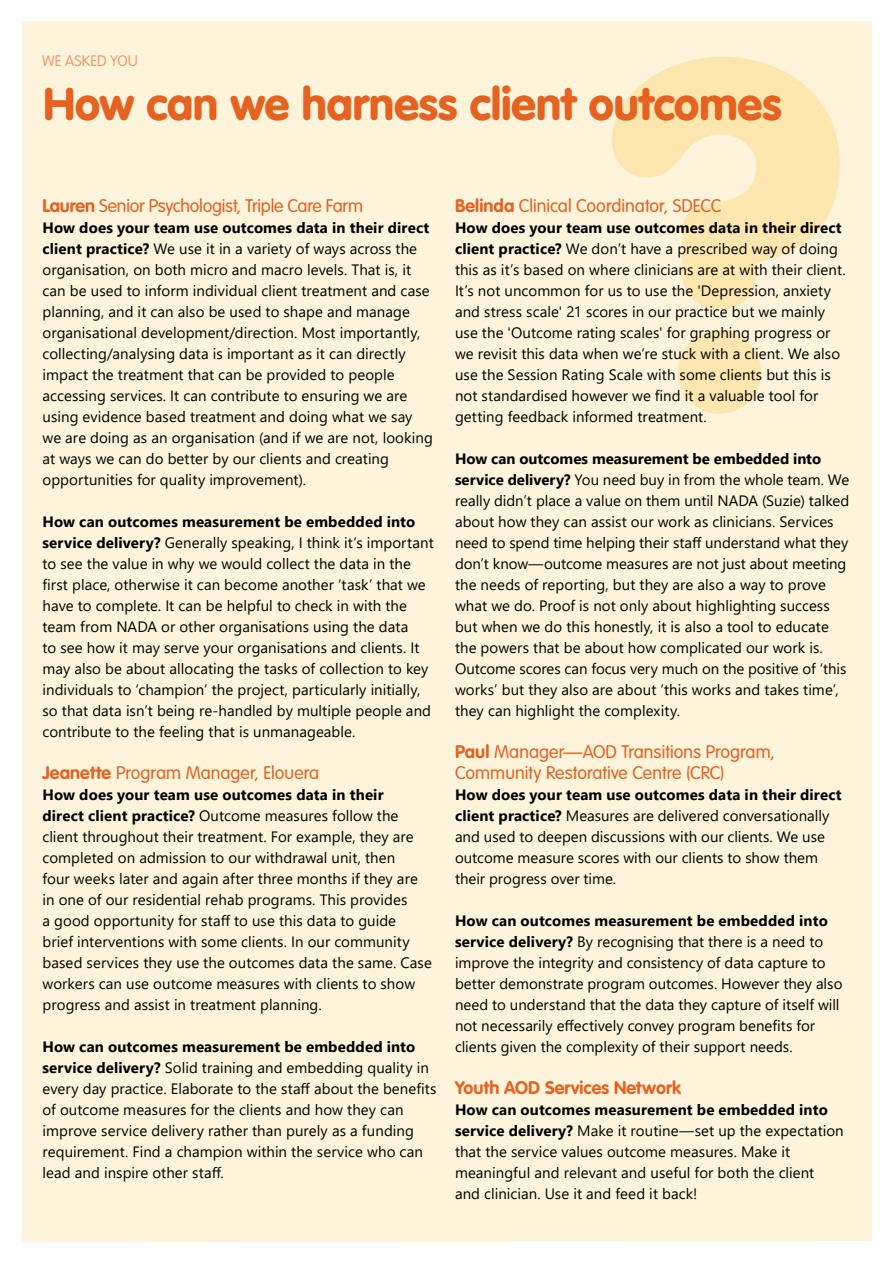
<style>
.page{position:relative;width:893px;height:1263px;background:#fff}
.page>*{position:absolute;margin:0;border:0;box-sizing:border-box;transform-origin:0 0}
.t1{font:900 480px "VAG Rounded Std";color:#fdb913}
.t2{font:900 45px "VAG Rounded Std";color:#e56220}
.t3{font:300 18px/21px "VAG Rounded Std";color:#e56220}
.t4{font:700 18px "VAG Rounded Std";letter-spacing:.005em;color:#e56220}
.t5{font:15px/21px "Segoe UI";letter-spacing:.005em;color:#000}
.t6{font:300 15px "VAG Rounded Std";letter-spacing:.01em;color:#ef9b6a}
.s1{font-weight:700}
</style>
<div class="page">
<div style="left:22px;top:21px;width:850px;height:1221px;background:#fef4db"></div>
<p class="t6" style="left:42px;top:52px;width:97px">WE ASKED YOU</p>
<h2 class="t2" style="left:43px;top:76px;width:740px">How can we harness client outcomes</h2>
<h1 class="t1" style="left:608px;top:-53px;width:241px">?</h1>
<p class="t3" style="left:43px;top:196px;width:322px"><span class="s1">Lauren</span> Senior Psychologist, Triple Care Farm</p>
<p class="t5" style="left:43px;top:216px;width:392px"><span class="s1">How does your team use outcomes data in their direct client practice?</span> We use it in a variety of ways across the organisation, on both micro and macro levels. That is, it can be used to inform individual client treatment and case planning, and it can also be used to shape and manage organisational development/direction. Most importantly, collecting/analysing data is important as it can directly impact the treatment that can be provided to people accessing services. It can contribute to ensuring we are using evidence based treatment and doing what we say we are doing as an organisation (and if we are not, looking at ways we can do better by our clients and creating opportunities for quality improvement).</p>
<p class="t5" style="left:43px;top:510px;width:393px"><span class="s1">How can outcomes measurement be embedded into service delivery?</span> Generally speaking, I think it’s important to see the value in why we would collect the data in the first place, otherwise it can become another ‘task’ that we have to complete. It can be helpful to check in with the team from NADA or other organisations using the data<br>to see how it may serve your organisations and clients. It may also be about allocating the tasks of collection to key individuals to ‘champion’ the project, particularly initially, so that data isn’t being re-handled by multiple people and contribute to the feeling that is unmanageable.</p>
<p class="t3" style="left:43px;top:763px;width:278px"><span class="s1">Jeanette</span> Program Manager, Elouera</p>
<p class="t5" style="left:43px;top:783px;width:391px"><span class="s1">How does your team use outcomes data in their<br>direct client practice?</span> Outcome measures follow the client throughout their treatment. For example, they are completed on admission to our withdrawal unit, then<br>four weeks later and again after three months if they are in one of our residential rehab programs. This provides<br>a good opportunity for staff to use this data to guide<br>brief interventions with some clients. In our community based services they use the outcomes data the same. Case workers can use outcome measures with clients to show progress and assist in treatment planning.</p>
<p class="t5" style="left:43px;top:1035px;width:396px"><span class="s1">How can outcomes measurement be embedded into service delivery?</span> Solid training and embedding quality in every day practice. Elaborate to the staff about the benefits of outcome measures for the clients and how they can improve service delivery rather than purely as a funding requirement. Find a champion within the service who can lead and inspire other staff.</p>
<p class="t3" style="left:455px;top:196px;width:268px"><span class="s1">Belinda</span> Clinical Coordinator, SDECC</p>
<p class="t5" style="left:455px;top:216px;width:392px"><span class="s1">How does your team use outcomes data in their direct client practice?</span> We don’t have a prescribed way of doing this as it’s based on where clinicians are at with their client.<br>It’s not uncommon for us to use the 'Depression, anxiety and stress scale' 21 scores in our practice but we mainly use the 'Outcome rating scales' for graphing progress or we revisit this data when we’re stuck with a client. We also use the Session Rating Scale with some clients but this is not standardised however we find it a valuable tool for getting feedback informed treatment.</p>
<p class="t5" style="left:455px;top:447px;width:396px"><span class="s1">How can outcomes measurement be embedded into service delivery?</span> You need buy in from the whole team. We really didn’t place a value on them until NADA (Suzie) talked about how they can assist our work as clinicians. Services need to spend time helping their staff understand what they don’t know—outcome measures are not just about meeting the needs of reporting, but they are also a way to prove what we do. Proof is not only about highlighting success but when we do this honestly, it is also a tool to educate the powers that be about how complicated our work is.<br>Outcome scores can focus very much on the positive of ‘this works’ but they also are about ‘this works and takes time’, they can highlight the complexity.</p>
<p class="t3" style="left:455px;top:742px;width:321px"><span class="s1">Paul</span> Manager—AOD Transitions Program,<br>Community Restorative Centre (CRC)</p>
<p class="t5" style="left:455px;top:783px;width:388px"><span class="s1">How does your team use outcomes data in their direct client practice?</span> Measures are delivered conversationally and used to deepen discussions with our clients. We use outcome measure scores with our clients to show them their progress over time.</p>
<p class="t5" style="left:455px;top:909px;width:389px"><span class="s1">How can outcomes measurement be embedded into service delivery?</span> By recognising that there is a need to improve the integrity and consistency of data capture to better demonstrate program outcomes. However they also need to understand that the data they capture of itself will not necessarily effectively convey program benefits for clients given the complexity of their support needs.</p>
<p class="t4" style="left:455px;top:1077px;width:228px">Youth AOD Services Network</p>
<p class="t5" style="left:455px;top:1098px;width:390px"><span class="s1">How can outcomes measurement be embedded into service delivery?</span> Make it routine—set up the expectation that the service values outcome measures. Make it meaningful and relevant and useful for both the client<br>and clinician. Use it and feed it back!</p>
</div>
